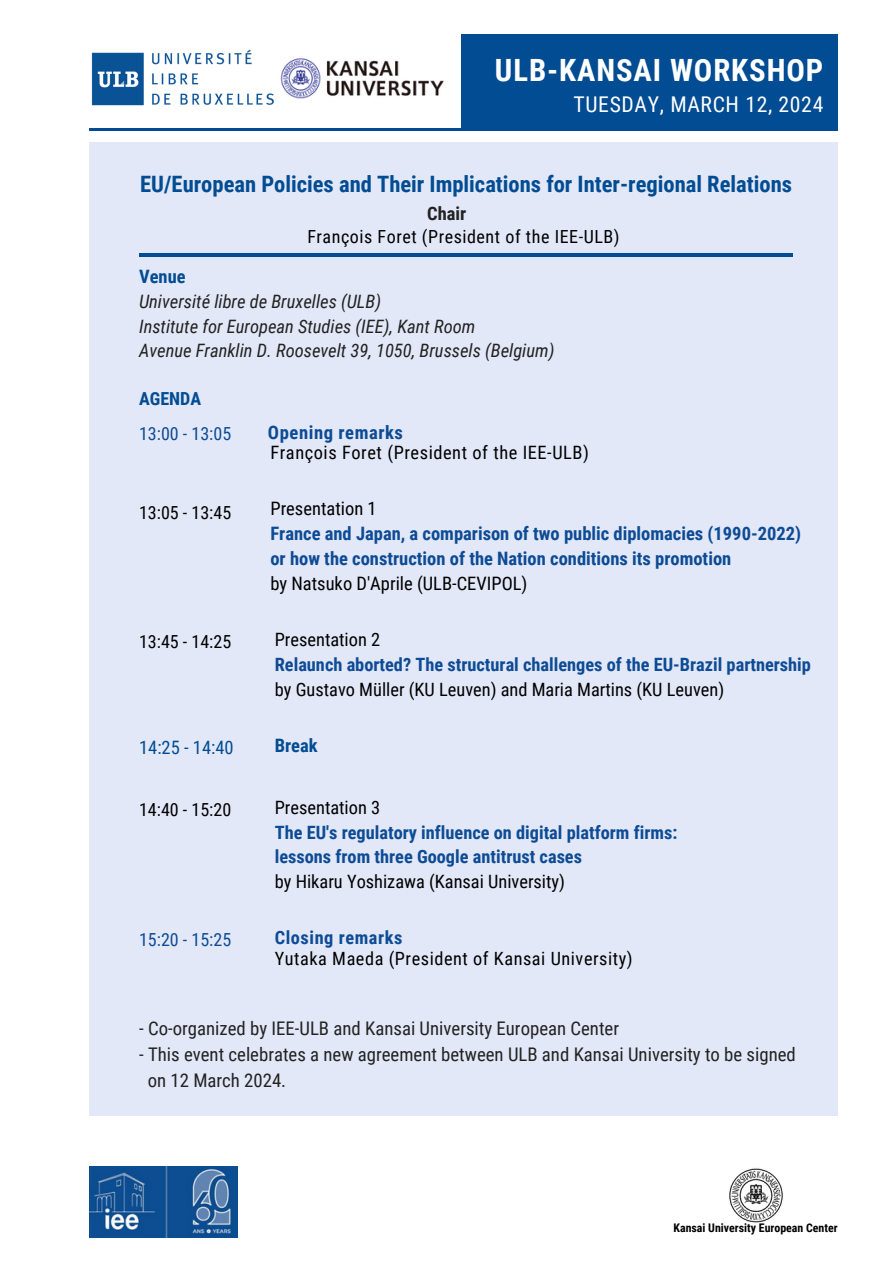
<style>
.page{position:relative;width:893px;height:1264px;background:#fff}
.page>*{position:absolute;margin:0;border:0;box-sizing:border-box;transform-origin:0 0}
.t1{font:700 30.75px "Roboto Condensed";letter-spacing:.03em;color:#fff}
.t2{font:700 22.5px "Roboto Condensed";color:#014c92}
.t3{font:21.75px "Roboto Condensed";letter-spacing:.03em;color:#fff}
.t4{font:18.75px "Roboto Condensed";color:#222}
.t5{font:700 18.6px "Roboto Condensed";letter-spacing:.03em;color:#0d4b95}
.t6{font:italic 18.45px "Roboto Condensed";color:#222}
.t7{font:700 18.45px/24.8px "Roboto Condensed";color:#0d4b95}
.t8{font:18.45px "Roboto Condensed";color:#000}
.t9{font:18.45px "Roboto Condensed";letter-spacing:.03em;color:#000}
.t10{font:18.45px "Roboto Condensed";color:#014c92}
.t11{font:700 18.45px "Roboto Condensed";color:#014c92}
.t12{font:700 18.45px "Roboto Condensed";color:#222}
.t13{font:700 18.3px "Roboto Condensed";color:#0d4b95}
.t14{font:18.3px "Roboto Condensed";color:#000}
.t15{font:18.3px "Roboto Condensed";letter-spacing:.03em;color:#000}
.t16{font:700 18.3px "Roboto Condensed";letter-spacing:.03em;color:#0d4b95}
.t17{font:18px "Roboto Condensed";letter-spacing:.03em;color:#000}
.t18{font:18px "Roboto Condensed";color:#0d4b95}
.t19{font:700 18px "Roboto Condensed";color:#014c92}
.t20{font:700 11.85px "Roboto Condensed";color:#000}
</style>
<div class="page">
<div style="left:89px;top:142px;width:748px;height:973px;background:#e3e8f8"></div>
<hr style="left:139px;top:253px;width:653px;height:3px;background:#014c92">
<div style="left:461px;top:34px;width:376px;height:95px;background:#014c92"></div>
<hr style="left:89px;top:128px;width:748px;height:3px;background:#014c92">
<img style="left:91px;top:49px;width:353px;height:57px">
<img style="left:729px;top:1168px;width:54px;height:55px">
<img style="left:89px;top:1166px;width:149px;height:71px">
<h5 class="t1" style="left:495px;top:52px;width:330px">ULB-KANSAI WORKSHOP</h5>
<p class="t3" style="left:573px;top:92px;width:251px">TUESDAY, MARCH 12, 2024</p>
<h6 class="t2" style="left:140px;top:171px;width:653px">EU/European Policies and Their Implications for Inter-regional Relations</h6>
<p class="t17" style="left:307px;top:226px;width:314px">François Foret (President of the IEE-ULB)</p>
<p class="t12" style="left:427px;top:203px;width:41px">Chair</p>
<p class="t11" style="left:139px;top:266px;width:48px">Venue</p>
<p class="t6" style="left:139px;top:291px;width:243px">Université libre de Bruxelles (ULB)</p>
<p class="t6" style="left:139px;top:315px;width:338px">Institute for European Studies (IEE), Kant Room</p>
<h1 class="t6" style="left:139px;top:340px;width:417px">Avenue Franklin D. Roosevelt 39, 1050, Brussels (Belgium)</h1>
<p class="t19" style="left:139px;top:388px;width:63px">AGENDA</p>
<p class="t18" style="left:139px;top:423px;width:94px">13:00 - 13:05</p>
<p class="t5" style="left:268px;top:421px;width:137px">Opening remarks</p>
<h4 class="t9" style="left:270px;top:442px;width:320px">François Foret (President of the IEE-ULB)</h4>
<h3 class="t17" style="left:139px;top:503px;width:94px">13:05 - 13:45</h3>
<h5 class="t17" style="left:139px;top:631px;width:94px">13:45 - 14:25</h5>
<h2 class="t8" style="left:270px;top:498px;width:108px">Presentation 1</h2>
<p class="t7" style="left:270px;top:521px;width:532px">France and Japan, a comparison of two public diplomacies (1990-2022) or how the construction of the Nation conditions its promotion</p>
<p class="t8" style="left:270px;top:572px;width:258px">by Natsuko D'Aprile (ULB-CEVIPOL)</p>
<p class="t14" style="left:275px;top:629px;width:107px">Presentation 2</p>
<p class="t13" style="left:275px;top:654px;width:537px">Relaunch aborted? The structural challenges of the EU-Brazil partnership</p>
<p class="t14" style="left:275px;top:679px;width:451px">by Gustavo Müller (KU Leuven) and Maria Martins (KU Leuven)</p>
<p class="t10" style="left:139px;top:736px;width:96px">14:25 - 14:40</p>
<p class="t11" style="left:275px;top:735px;width:44px">Break</p>
<h6 class="t17" style="left:139px;top:799px;width:94px">14:40 - 15:20</h6>
<p class="t14" style="left:275px;top:797px;width:107px">Presentation 3</p>
<p class="t13" style="left:275px;top:821px;width:404px">The EU's regulatory influence on digital platform firms:</p>
<p class="t13" style="left:275px;top:846px;width:309px">lessons from three Google antitrust cases</p>
<h5 class="t14" style="left:275px;top:871px;width:292px">by Hikaru Yoshizawa (Kansai University)</h5>
<p class="t18" style="left:139px;top:928px;width:94px">15:20 - 15:25</p>
<h5 class="t16" style="left:275px;top:927px;width:129px">Closing remarks</h5>
<p class="t15" style="left:275px;top:948px;width:359px">Yutaka Maeda (President of Kansai University)</p>
<h5 class="t4" style="left:139px;top:1018px;width:481px">- Co-organized by IEE-ULB and Kansai University European Center</h5>
<h6 class="t4" style="left:139px;top:1043px;width:658px">- This event celebrates a new agreement between ULB and Kansai University to be signed</h6>
<p class="t4" style="left:148px;top:1069px;width:140px">on 12 March 2024.</p>
<p class="t20" style="left:673px;top:1221px;width:166px">Kansai University European Center</p>
</div>
